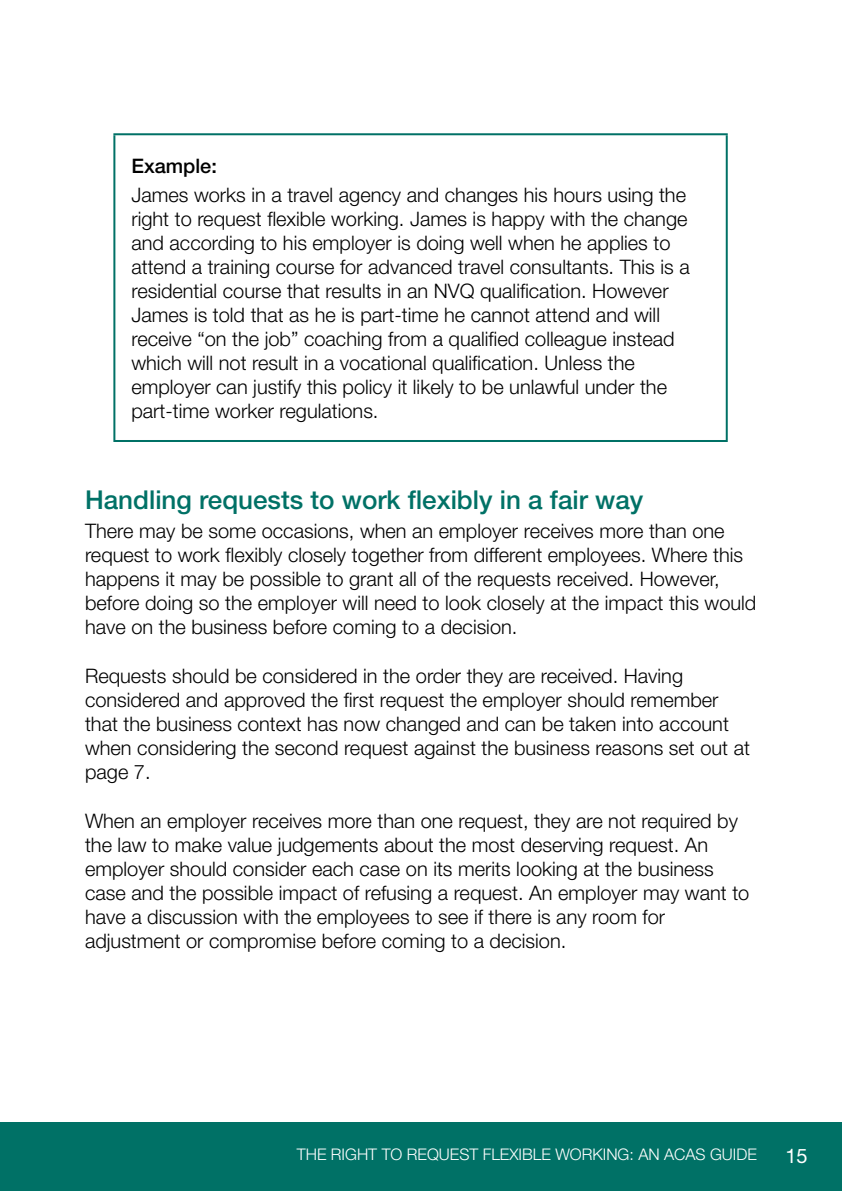
<style>
.page{position:relative;width:842px;height:1191px;background:#fff}
.page>*{position:absolute;margin:0;border:0;box-sizing:border-box;transform-origin:0 0}
.t1{font:500 26px "Helvetica Neue";color:#007166}
._04_-_Main_Text{font:300 20px/24px "Helvetica Neue";color:#000}
._07_-_Box_Text{font:300 20px/24px "Helvetica Neue";color:#000}
._07_-_Box_A-heads{font:500 20px "Helvetica Neue";color:#000}
.t2{font:20px "Helvetica Neue";color:#fff}
.t3{font:300 16px "Helvetica Neue";color:#fff}
</style>
<div class="page">
<div style="left:0;top:1123px;width:842px;height:68px;background:#007166"></div>
<hr style="left:113px;top:133px;width:615px;height:2px;background:#007166">
<hr style="left:113px;top:135px;width:2px;height:305px;background:#007166">
<hr style="left:726px;top:135px;width:2px;height:305px;background:#007166">
<hr style="left:113px;top:440px;width:615px;height:2px;background:#007166">
<p class="_07_-_Box_A-heads" style="left:131px;top:153px;width:87px">Example:</p>
<p class="_07_-_Box_Text" style="left:131px;top:183px;width:560px">James works in a travel agency and changes his hours using the right to request flexible working. James is happy with the change and according to his employer is doing well when he applies to attend a training course for advanced travel consultants. This is a residential course that results in an NVQ qualification. However James is told that as he is part-time he cannot attend and will receive “on the job” coaching from a qualified colleague instead which will not result in a vocational qualification. Unless the employer can justify this policy it likely to be unlawful under the part-time worker regulations.</p>
<h1 class="t1" style="left:85px;top:484px;width:560px">Handling requests to work flexibly in a fair way</h1>
<p class="_04_-_Main_Text" style="left:85px;top:518px;width:673px">There may be some occasions, when an employer receives more than one request to work flexibly closely together from different employees. Where this happens it may be possible to grant all of the requests received. However, before doing so the employer will need to look closely at the impact this would have on the business before coming to a decision.</p>
<p class="_04_-_Main_Text" style="left:85px;top:663px;width:666px">Requests should be considered in the order they are received. Having considered and approved the first request the employer should remember that the business context has now changed and can be taken into account when considering the second request against the business reasons set out at page 7.</p>
<p class="_04_-_Main_Text" style="left:85px;top:808px;width:666px">When an employer receives more than one request, they are not required by the law to make value judgements about the most deserving request. An employer should consider each case on its merits looking at the business case and the possible impact of refusing a request. An employer may want to have a discussion with the employees to see if there is any room for adjustment or compromise before coming to a decision.</p>
<p class="t3" style="left:297px;top:1144px;width:462px">THE RIGHT TO REQUEST FLEXIBLE WORKING: AN ACAS GUIDE</p>
<p class="t2" style="left:785px;top:1143px;width:24px">15</p>
</div>
